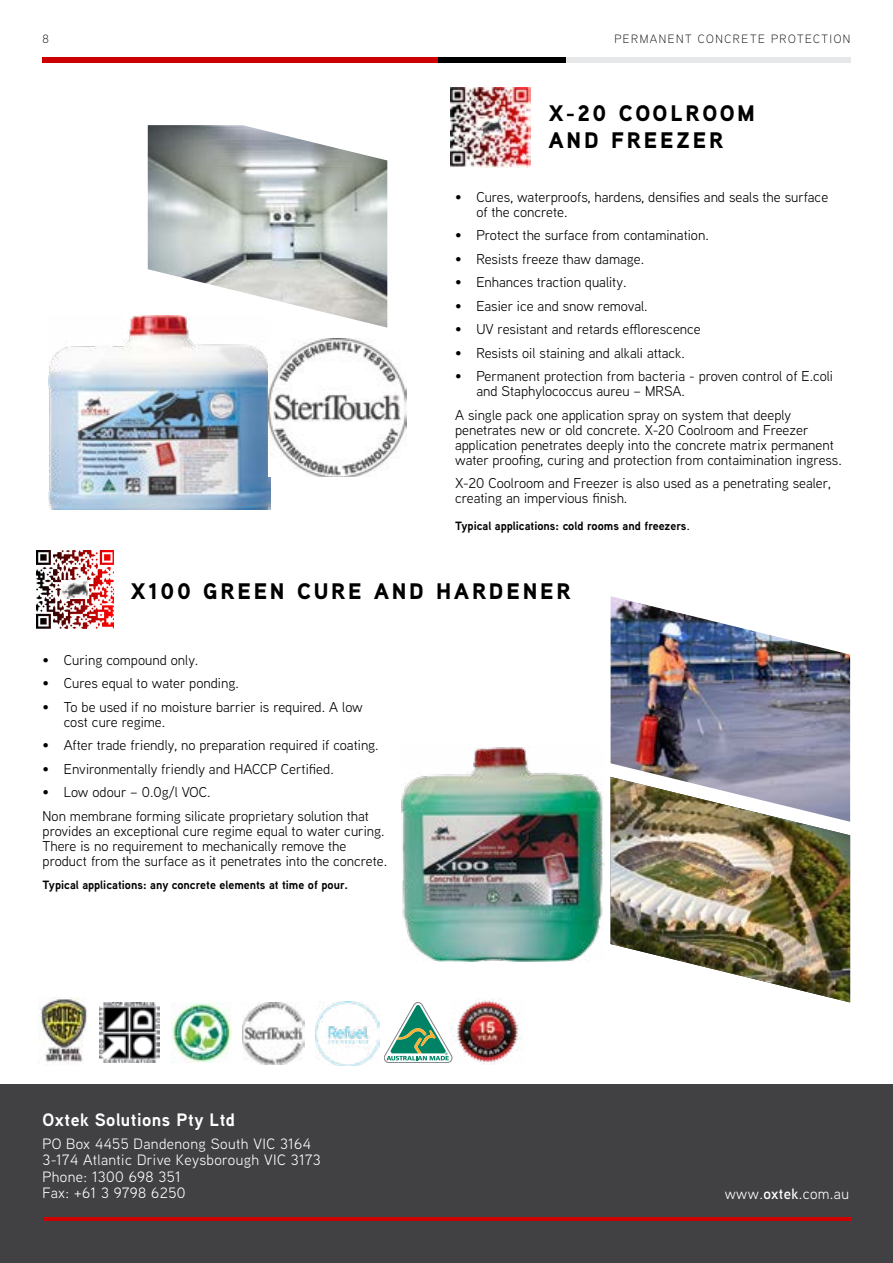
<style>
.page{position:relative;width:893px;height:1263px;background:#fff}
.page>*{position:absolute;margin:0;border:0;box-sizing:border-box;transform-origin:0 0}
.t1{font:900 22.5px/27px "Aaux Next";letter-spacing:.125em;color:#000}
.t2{font:700 18px "Aaux Next";letter-spacing:.025em;color:#fff}
.t3{font:15px/16.5px "Aaux Next";letter-spacing:.025em;color:#fff}
.t4{font:14.25px/15px "Aaux Next";color:#000}
.t5{font:700 12px "Aaux Next";color:#000}
.t6{font:300 12px "Aaux Next";letter-spacing:.125em;color:#000}
.s1{font-weight:400;font-size:15px}
.s2{font-weight:600}
</style>
<div class="page">
<div style="left:43px;top:57px;width:395px;height:6px;background:#c00"></div>
<div style="left:566px;top:57px;width:284px;height:6px;background:#e6e7e8"></div>
<div style="left:438px;top:57px;width:128px;height:6px;background:#000"></div>
<div style="left:0;top:1084px;width:893px;height:179px;background:#414042"></div>
<hr style="left:44px;top:1217px;width:806px;height:3px;background:#c00">
<img style="left:148px;top:125px;width:239px;height:203px">
<img style="left:611px;top:596px;width:239px;height:181px">
<img style="left:611px;top:777px;width:239px;height:225px">
<svg style="left:384px;top:1002px;width:66px;height:60px"></svg>
<img style="left:450px;top:998px;width:72px;height:66px">
<img style="left:171px;top:1002px;width:60px;height:60px">
<img style="left:100px;top:1002px;width:60px;height:61px">
<img style="left:38px;top:997px;width:49px;height:67px">
<img style="left:49px;top:315px;width:221px;height:194px">
<img style="left:402px;top:747px;width:203px;height:214px">
<img style="left:269px;top:339px;width:138px;height:138px">
<img style="left:243px;top:1002px;width:62px;height:62px">
<img style="left:316px;top:1001px;width:63px;height:64px">
<img style="left:450px;top:87px;width:81px;height:81px">
<div style="left:34px;top:549px;width:82px;height:81px;background:linear-gradient(to bottom,#fff,#fff)"></div>
<svg style="left:36px;top:551px;width:78px;height:77px"></svg>
<img style="left:61px;top:581px;width:28px;height:17px">
<p class="t6" style="left:43px;top:30px;width:8px">8</p>
<p class="t6" style="left:614px;top:30px;width:238px">PERMANENT CONCRETE PROTECTION</p>
<h1 class="t1" style="left:549px;top:99px;width:207px">X-20 COOLROOM<br>AND FREEZER</h1>
<p class="t4" style="left:476px;top:189px;width:353px;text-indent:-21px">• Cures, waterproofs, hardens, densifies and seals the surface of the concrete.</p>
<p class="t4" style="left:455px;top:227px;width:255px">• Protect the surface from contamination.</p>
<p class="t4" style="left:455px;top:251px;width:191px">• Resists freeze thaw damage.</p>
<p class="t4" style="left:455px;top:274px;width:173px">• Enhances traction quality.</p>
<p class="t4" style="left:455px;top:298px;width:194px">• Easier ice and snow removal.</p>
<p class="t4" style="left:455px;top:321px;width:247px">• UV resistant and retards efflorescence</p>
<p class="t4" style="left:455px;top:345px;width:231px">• Resists oil staining and alkali attack.</p>
<p class="t4" style="left:476px;top:368px;width:358px;text-indent:-21px">• Permanent protection from bacteria - proven control of E.coli and Staphylococcus aureu – MRSA.</p>
<p class="t4" style="left:455px;top:407px;width:388px">A single pack one application spray on system that deeply penetrates new or old concrete. X-20 Coolroom and Freezer application penetrates deeply into the concrete matrix permanent water proofing, curing and protection from contaimination ingress.</p>
<p class="t4" style="left:455px;top:475px;width:377px">X-20 Coolroom and Freezer is also used as a penetrating sealer, creating an impervious finish.</p>
<p class="t5" style="left:455px;top:517px;width:237px">Typical applications: cold rooms and freezers<span class="s1">.</span></p>
<h1 class="t1" style="left:131px;top:577px;width:441px">X100 GREEN CURE AND HARDENER</h1>
<p class="t4" style="left:43px;top:652px;width:157px">• Curing compound only.</p>
<p class="t4" style="left:43px;top:675px;width:198px">• Cures equal to water ponding.</p>
<p class="t4" style="left:64px;top:699px;width:300px;text-indent:-21px">• To be used if no moisture barrier is required. A low cost cure regime.</p>
<p class="t4" style="left:43px;top:737px;width:338px">• After trade friendly, no preparation required if coating.</p>
<p class="t4" style="left:43px;top:761px;width:293px">• Environmentally friendly and HACCP Certified.</p>
<p class="t4" style="left:43px;top:780px;width:328px;line-height:23.5px">• Low odour – 0.0g/l VOC.<br>Non membrane forming silicate proprietary solution that</p>
<p class="t4" style="left:43px;top:823px;width:346px">provides an exceptional cure regime equal to water curing.<br>There is no requirement to mechanically remove the product from the surface as it penetrates into the concrete.</p>
<p class="t5" style="left:43px;top:877px;width:307px">Typical applications: any concrete elements at time of pour.</p>
<p class="t2" style="left:43px;top:1107px;width:194px">Oxtek Solutions Pty Ltd</p>
<p class="t3" style="left:43px;top:1135px;width:280px">PO Box 4455 Dandenong South VIC 3164<br>3-174 Atlantic Drive Keysborough VIC 3173<br>Phone: 1300 698 351<br>Fax: +61 3 9798 6250</p>
<p class="t3" style="left:725px;top:1185px;width:126px">www.<span class="s2">oxtek</span>.com.au</p>
</div>
